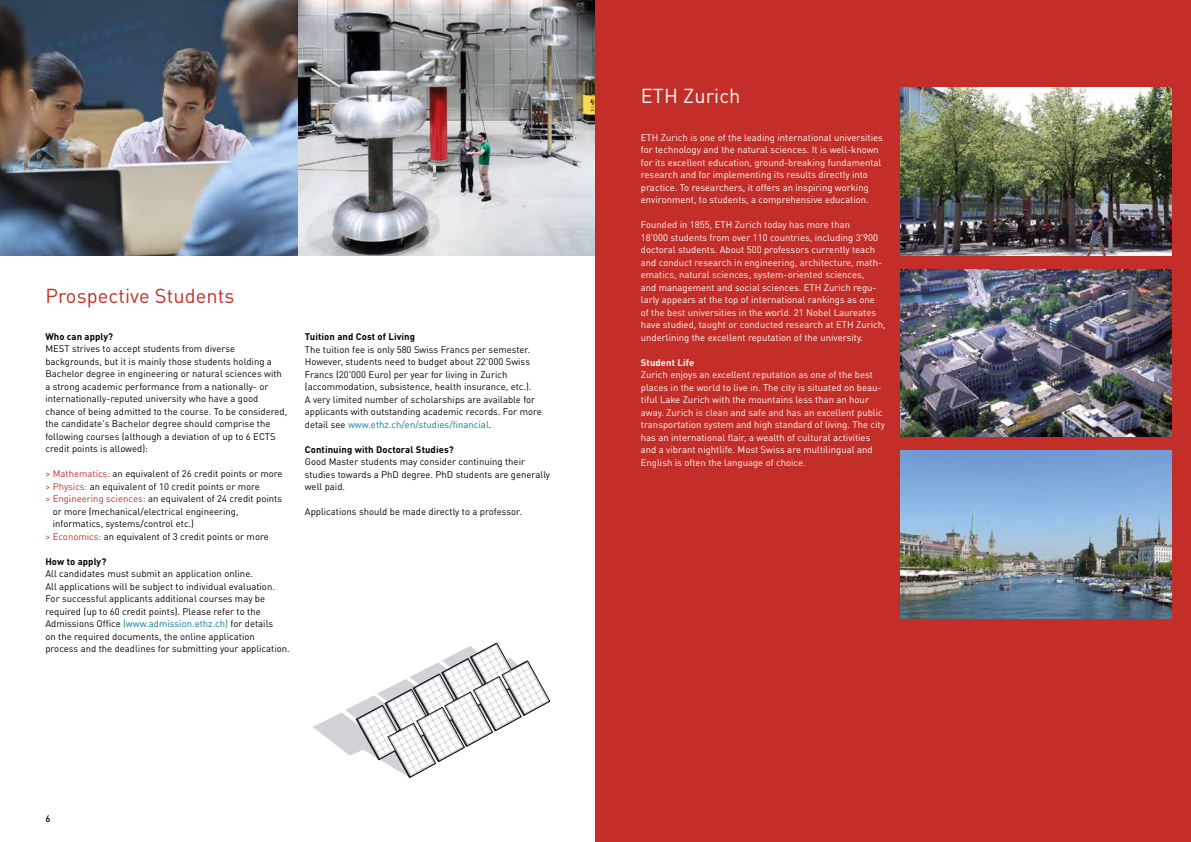
<style>
.page{position:relative;width:1191px;height:842px;background:#fff}
.page>*{position:absolute;margin:0;border:0;box-sizing:border-box;transform-origin:0 0}
.t1{font:20px "DIN Pro";letter-spacing:.005em;color:#c32e29}
.t2{font:20px "DIN Pro";letter-spacing:.005em;color:#fff}
.t3{font:9.5px/12.5px "DIN Pro";color:#000}
.t4{font:9.5px/12.5px "DIN Pro";color:#fff}
.t5{font:700 9.5px "DIN Pro";letter-spacing:.01em;color:#000}
.t6{font:700 9.5px "DIN Pro";letter-spacing:.01em;color:#fff}
.t7{font:500 9.5px "DIN Pro";color:#000}
.s1{color:#c32e29}
.s2{color:#007b99}
</style>
<div class="page">
<div style="left:595px;top:0;width:596px;height:842px;background:#c32e29"></div>
<img style="left:0;top:0;width:595px;height:255px">
<img style="left:900px;top:88px;width:271px;height:167px">
<img style="left:900px;top:269px;width:271px;height:168px">
<img style="left:900px;top:451px;width:271px;height:167px">
<svg style="left:313px;top:643px;width:237px;height:135px"></svg>
<hr style="left:595px;top:0;width:1px;height:842px;background:#575756">
<h1 class="t1" style="left:45px;top:280px;width:190px">Prospective Students</h1>
<p class="t5" style="left:45px;top:328px;width:69px">Who can apply?</p>
<p class="t3" style="left:45px;top:342px;width:243px">MEST strives to accept students from diverse backgrounds, but it is mainly those students holding a Bachelor degree in engineering or natural sciences with a strong academic performance from a nationally- or internationally-reputed university who have a good chance of being admitted to the course. To be considered, the candidate's Bachelor degree should comprise the following courses (although a deviation of up to 6 ECTS credit points is allowed):</p>
<p class="t3" style="left:45px;top:467px;width:239px"><span class="s1">&gt; Mathematics:</span> an equivalent of 26 credit points or more</p>
<p class="t3" style="left:45px;top:479px;width:216px"><span class="s1">&gt; Physics:</span> an equivalent of 10 credit points or more</p>
<p class="t3" style="left:45px;top:492px;width:238px"><span class="s1">&gt; Engineering sciences:</span> an equivalent of 24 credit points</p>
<p class="t3" style="left:53px;top:504px;width:187px">or more (mechanical/electrical engineering,</p>
<p class="t3" style="left:53px;top:517px;width:143px">informatics, systems/control etc.)</p>
<p class="t3" style="left:45px;top:529px;width:225px"><span class="s1">&gt; Economics:</span> an equivalent of 3 credit points or more</p>
<p class="t5" style="left:45px;top:553px;width:63px">How to apply?</p>
<p class="t3" style="left:45px;top:567px;width:246px">All candidates must submit an application online.<br>All applications will be subject to individual evaluation.<br>For successful applicants additional courses may be required (up to 60 credit points). Please refer to the Admissions Office <span class="s2">(www.admission.ethz.ch)</span> for details<br>on the required documents, the online application process and the deadlines for submitting your application.</p>
<p class="t5" style="left:305px;top:329px;width:112px">Tuition and Cost of Living</p>
<p class="t3" style="left:305px;top:342px;width:238px">The tuition fee is only 580 Swiss Francs per semester.<br>However, students need to budget about 22'000 Swiss Francs (20'000 Euro) per year for living in Zurich (accommodation, subsistence, health insurance, etc.).<br>A very limited number of scholarships are available for applicants with outstanding academic records. For more detail see <span class="s2">www.ethz.ch/en/studies/financial</span>.</p>
<p class="t5" style="left:305px;top:441px;width:151px">Continuing with Doctoral Studies?</p>
<p class="t3" style="left:305px;top:454px;width:247px">Good Master students may consider continuing their studies towards a PhD degree. PhD students are generally well paid.</p>
<p class="t3" style="left:305px;top:504px;width:219px">Applications should be made directly to a professor.</p>
<p class="t7" style="left:45px;top:811px;width:7px">6</p>
<h1 class="t2" style="left:641px;top:80px;width:101px">ETH Zurich</h1>
<p class="t4" style="left:641px;top:130px;width:243px">ETH Zurich is one of the leading international universities for technology and the natural sciences. It is well-known for its excellent education, ground-breaking fundamental research and for implementing its results directly into practice. To researchers, it offers an inspiring working environment, to students, a comprehensive education.</p>
<p class="t4" style="left:641px;top:218px;width:246px">Founded in 1855, ETH Zurich today has more than<br>18'000 students from over 110 countries, including 3'900 doctoral students. About 500 professors currently teach and conduct research in engineering, architecture, math&shy;ematics, natural sciences, system-oriented sciences,<br>and management and social sciences. ETH Zurich regu&shy;larly appears at the top of international rankings as one<br>of the best universities in the world. 21 Nobel Laureates have studied, taught or conducted research at ETH Zurich, underlining the excellent reputation of the university.</p>
<p class="t6" style="left:641px;top:354px;width:55px">Student Life</p>
<p class="t4" style="left:641px;top:368px;width:246px">Zurich enjoys an excellent reputation as one of the best places in the world to live in. The city is situated on beau&shy;tiful Lake Zurich with the mountains less than an hour away. Zurich is clean and safe and has an excellent public transportation system and high standard of living. The city has an international flair, a wealth of cultural activities and a vibrant nightlife. Most Swiss are multilingual and English is often the language of choice.</p>
</div>
